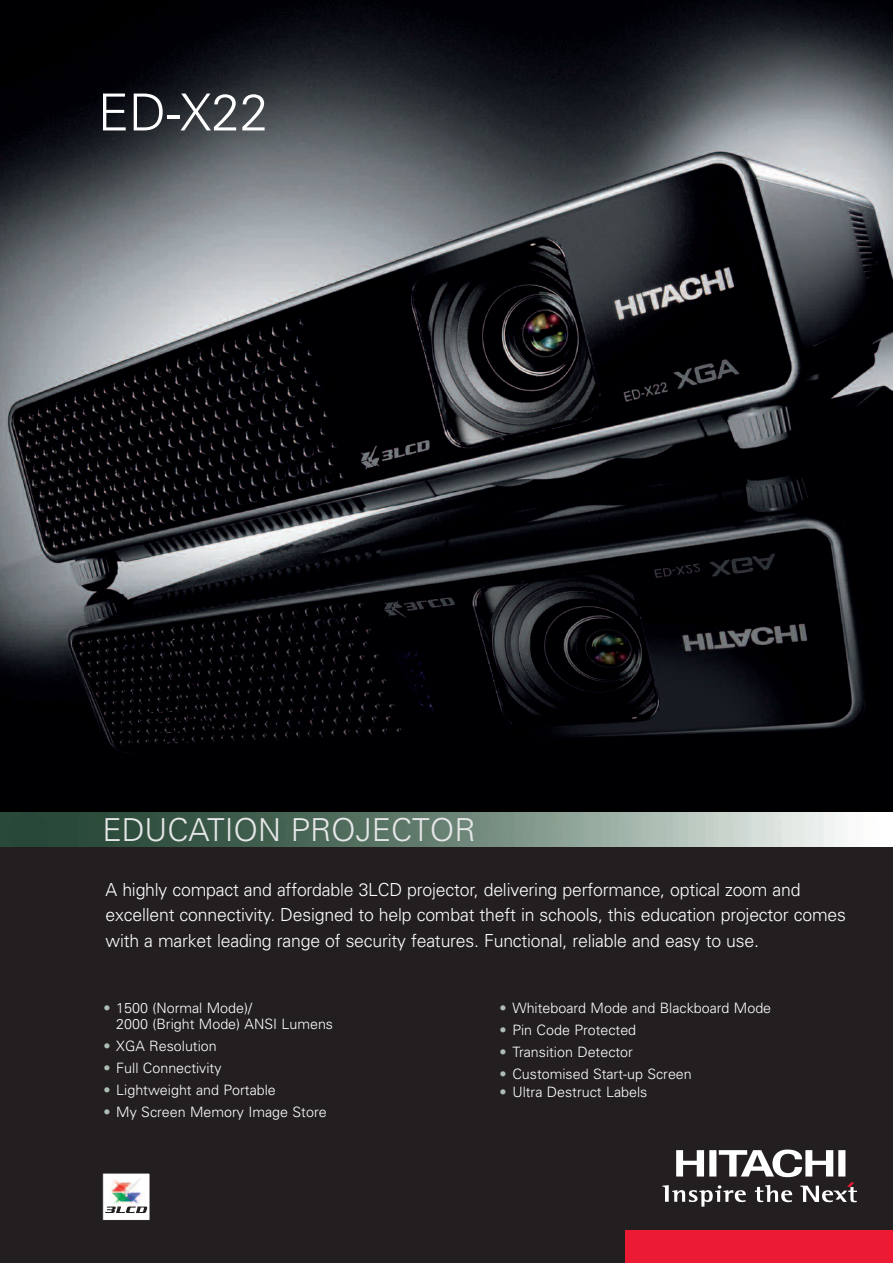
<style>
.page{position:relative;width:893px;height:1263px;background:#fff}
.page>*{position:absolute;margin:0;border:0;box-sizing:border-box;transform-origin:0 0}
.t1{font:300 51.15px "Univers";color:#fff}
.t2{font:300 31.65px "Univers";color:#e6e7e9}
.t3{font:300 18px/25.5px "Univers";letter-spacing:-.01em;color:#fff}
.t4{font:300 14.25px/16.5px "Univers";color:#fff}
.s1{color:#aebeb4}
</style>
<div class="page">
<div style="left:0;top:844px;width:893px;height:419px;background:#231f20"></div>
<img style="left:0;top:0;width:893px;height:812px">
<svg style="left:662px;top:1149px;width:195px;height:58px"></svg>
<div style="left:625px;top:1231px;width:268px;height:32px;background:#ed1a33"></div>
<div style="left:103px;top:1173px;width:47px;height:47px;background:#fff"></div>
<img style="left:111px;top:1174px;width:31px;height:32px">
<svg style="left:105px;top:1206px;width:43px;height:7px"></svg>
<img style="left:0;top:812px;width:893px;height:34px">
<h1 class="t1" style="left:98px;top:94px;width:172px">ED-X22</h1>
<h2 class="t2" style="left:102px;top:818px;width:375px">EDUCATION PROJECTOR</h2>
<p class="t3" style="left:106px;top:878px;width:742px">A highly compact and affordable 3LCD projector, delivering performance, optical zoom and excellent connectivity. Designed to help combat theft in schools, this education projector comes with a market leading range of security features. Functional, reliable and easy to use.</p>
<p class="t4" style="left:116px;top:1001px;width:218px;text-indent:-13px"><span class="s1">•</span> 1500 (Normal Mode)/<br>2000 (Bright Mode) ANSI Lumens</p>
<p class="t4" style="left:104px;top:1039px;width:115px"><span class="s1">•</span> XGA Resolution</p>
<p class="t4" style="left:104px;top:1061px;width:119px"><span class="s1">•</span> Full Connectivity</p>
<p class="t4" style="left:104px;top:1083px;width:174px"><span class="s1">•</span> Lightweight and Portable</p>
<p class="t4" style="left:104px;top:1105px;width:225px"><span class="s1">•</span> My Screen Memory Image Store</p>
<p class="t4" style="left:500px;top:1001px;width:273px"><span class="s1">•</span> Whiteboard Mode and Blackboard Mode</p>
<p class="t4" style="left:500px;top:1023px;width:138px"><span class="s1">•</span> Pin Code Protected</p>
<p class="t4" style="left:500px;top:1045px;width:135px"><span class="s1">•</span> Transition Detector</p>
<p class="t4" style="left:500px;top:1067px;width:194px"><span class="s1">•</span> Customised Start-up Screen</p>
<p class="t4" style="left:500px;top:1085px;width:149px"><span class="s1">•</span> Ultra Destruct Labels</p>
</div>
